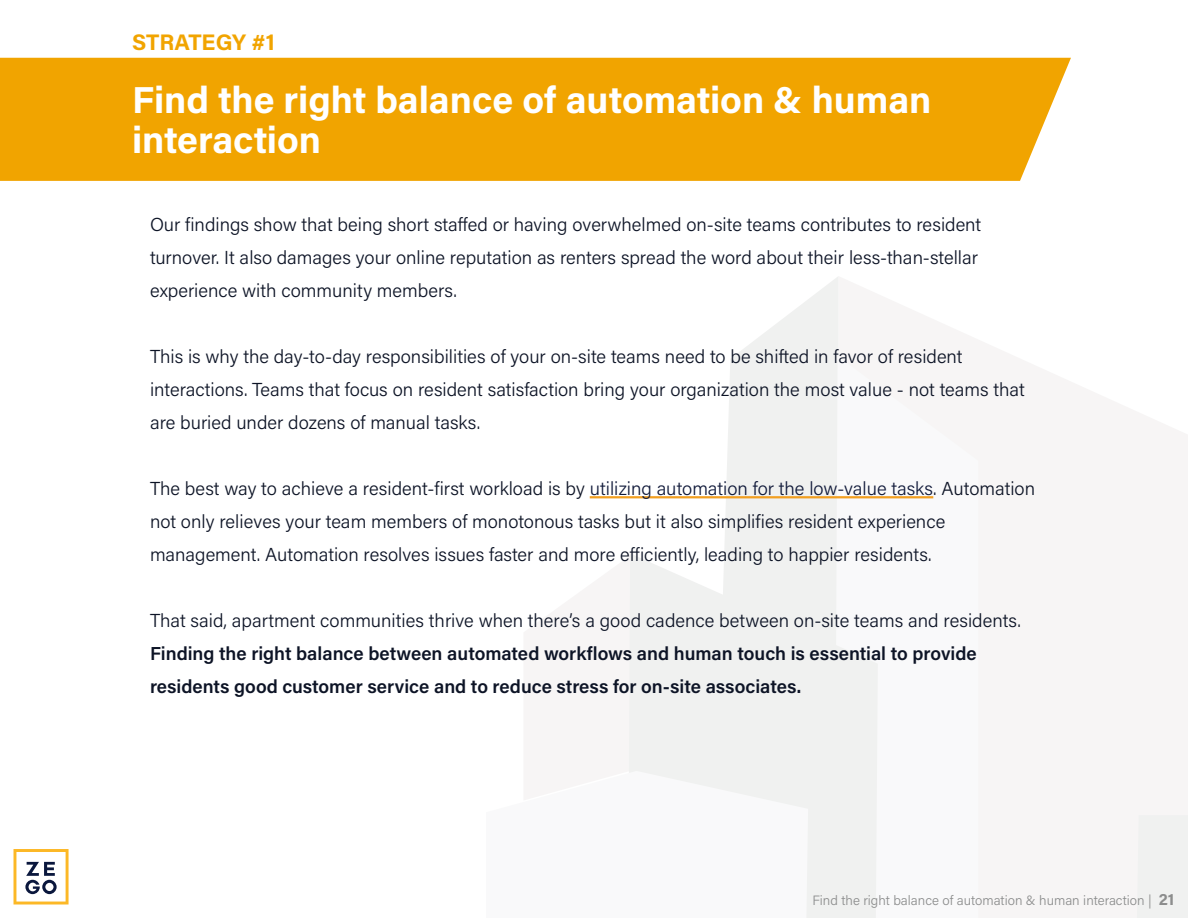
<style>
.page{position:relative;width:1188px;height:918px;background:#fff}
.page>*{position:absolute;margin:0;border:0;box-sizing:border-box;transform-origin:0 0}
.t1{font:700 37.5px/40.5px "Acumin Pro";color:#fff}
.t2{font:700 22.5px "Acumin Pro";color:#f1a400}
.t3{font:300 18.75px/33px "Acumin Pro";color:#0d1426}
.t4{font:600 18.75px/33px "Acumin Pro";color:#0d1426}
.t5{font:300 13.5px "Acumin Pro";color:#8c8d8d}
.s1{color:#111a3a}
.s2{font-weight:700;font-size:16.5px}
</style>
<div class="page">
<svg style="left:712px;top:277px;width:126px;height:276px;fill:#f0f1f0"></svg>
<svg style="left:835px;top:356px;width:99px;height:197px"></svg>
<div style="left:1137px;top:815px;width:51px;height:103px;background:#f0f1f0"></div>
<svg style="left:628px;top:553px;width:250px;height:365px;fill:#f0f1f0"></svg>
<svg style="left:628px;top:771px;width:180px;height:147px"></svg>
<svg style="left:14px;top:849px;width:55px;height:55px"></svg>
<hr style="left:590px;top:496px;width:343px;height:2px;background:#f29f21">
<div style="left:0;top:58px;width:1071px;height:123px;background:#f1a400"></div>
<p class="t2" style="left:132px;top:26px;width:144px">STRATEGY #1</p>
<h1 class="t1" style="left:132px;top:78px;width:801px">Find the right balance of automation &amp; human interaction</h1>
<p class="t3" style="left:150px;top:208px;width:833px">Our findings show that being short staffed or having overwhelmed on-site teams contributes to resident turnover. It also damages your online reputation as renters spread the word about their less-than-stellar experience with community members.</p>
<p class="t3" style="left:150px;top:340px;width:876px">This is why the day-to-day responsibilities of your on-site teams need to be shifted in favor of resident interactions. Teams that focus on resident satisfaction bring your organization the most value - not teams that are buried under dozens of manual tasks.</p>
<p class="t3" style="left:150px;top:472px;width:887px">The best way to achieve a resident-first workload is by <span class="s1">utilizing automation for the low-value tasks</span>. Automation not only relieves your team members of monotonous tasks but it also simplifies resident experience management. Automation resolves issues faster and more efficiently, leading to happier residents.</p>
<p class="t3" style="left:150px;top:604px;width:872px">That said, apartment communities thrive when there’s a good cadence between on-site teams and residents.</p>
<p class="t4" style="left:150px;top:637px;width:828px">Finding the right balance between automated workflows and human touch is essential to provide residents good customer service and to reduce stress for on-site associates.</p>
<p class="t5" style="left:812px;top:890px;width:364px">Find the right balance of automation &amp; human interaction | <span class="s2">21</span></p>
</div>
